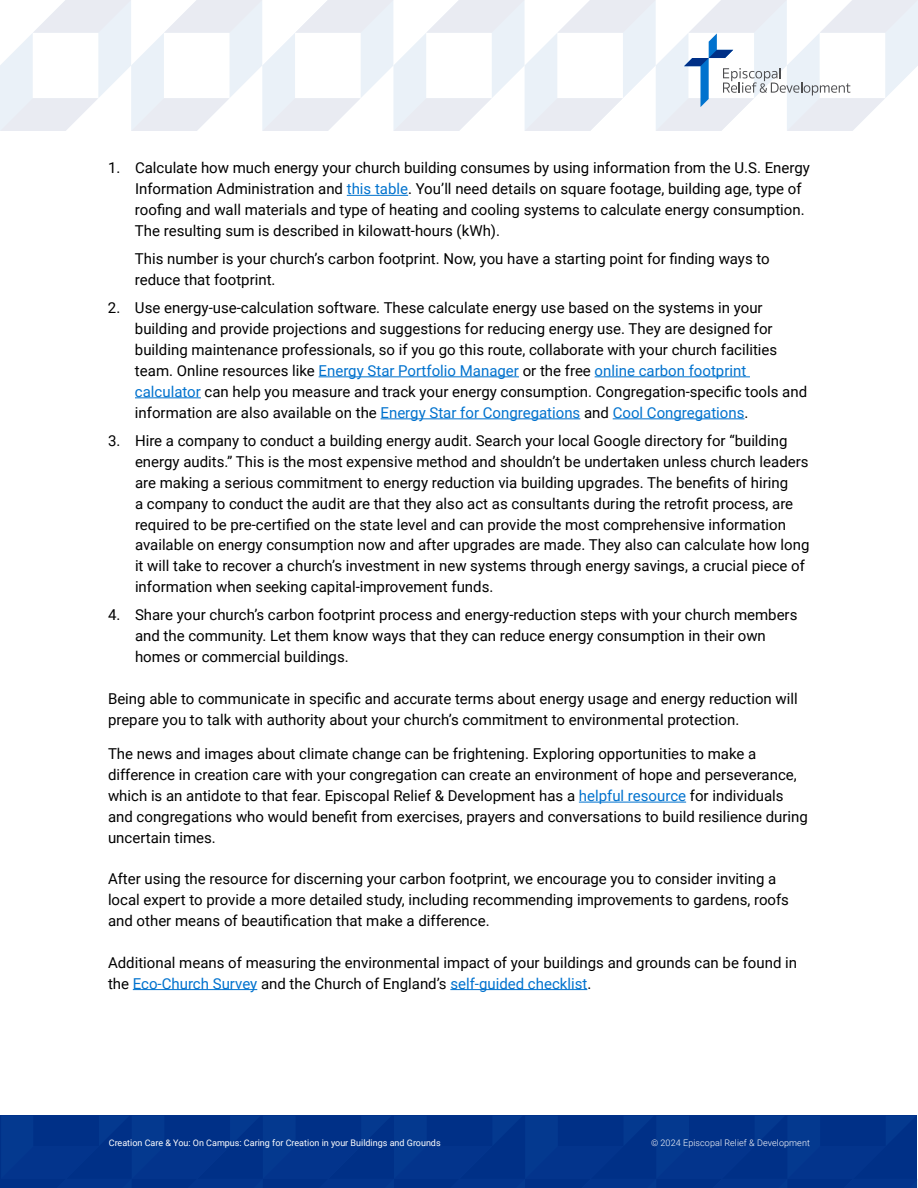
<style>
.page{position:relative;width:918px;height:1188px;background:#fff}
.page>*{position:absolute;margin:0;border:0;box-sizing:border-box;transform-origin:0 0}
.t1{font:15px/21px "Roboto";color:#000}
.t2{font:9px "Roboto";color:#fff}
.t3{font:300 9px "Roboto";letter-spacing:.01em;color:#fff}
.s1{color:#0072ce}
</style>
<div class="page">
<div style="left:1px;top:1116px;width:917px;height:72px;background:#03348c"></div>
<svg style="left:0;top:0;width:918px;height:131px"></svg>
<hr style="left:347px;top:195px;width:61px;height:1px;background:#0072ce">
<hr style="left:319px;top:376px;width:200px;height:1px;background:#0072ce">
<hr style="left:595px;top:376px;width:155px;height:1px;background:#0072ce">
<hr style="left:135px;top:397px;width:66px;height:1px;background:#0072ce">
<hr style="left:381px;top:418px;width:199px;height:1px;background:#0072ce">
<hr style="left:613px;top:418px;width:131px;height:1px;background:#0072ce">
<hr style="left:579px;top:802px;width:107px;height:1px;background:#0072ce">
<hr style="left:133px;top:989px;width:124px;height:1px;background:#0072ce">
<hr style="left:450px;top:989px;width:137px;height:1px;background:#0072ce">
<p class="t1" style="left:135px;top:157px;width:677px;text-indent:-27px">1. Calculate how much energy your church building consumes by using information from the U.S. Energy Information Administration and <span class="s1">this table</span>. You’ll need details on square footage, building age, type of roofing and wall materials and type of heating and cooling systems to calculate energy consumption.<br>The resulting sum is described in kilowatt-hours (kWh).</p>
<p class="t1" style="left:135px;top:248px;width:636px">This number is your church’s carbon footprint. Now, you have a starting point for finding ways to reduce that footprint.</p>
<p class="t1" style="left:135px;top:296px;width:674px;text-indent:-27px">2. Use energy-use-calculation software. These calculate energy use based on the systems in your building and provide projections and suggestions for reducing energy use. They are designed for building maintenance professionals, so if you go this route, collaborate with your church facilities team. Online resources like <span class="s1">Energy Star Portfolio Manager</span> or the free <span class="s1">online carbon footprint calculator</span> can help you measure and track your energy consumption. Congregation-specific tools and information are also available on the <span class="s1">Energy Star for Congregations</span> and <span class="s1">Cool Congregations</span>.</p>
<p class="t1" style="left:135px;top:429px;width:676px;text-indent:-27px">3. Hire a company to conduct a building energy audit. Search your local Google directory for “building energy audits.” This is the most expensive method and shouldn’t be undertaken unless church leaders are making a serious commitment to energy reduction via building upgrades. The benefits of hiring<br>a company to conduct the audit are that they also act as consultants during the retrofit process, are required to be pre-certified on the state level and can provide the most comprehensive information available on energy consumption now and after upgrades are made. They also can calculate how long it will take to recover a church’s investment in new systems through energy savings, a crucial piece of information when seeking capital-improvement funds.</p>
<p class="t1" style="left:135px;top:604px;width:664px;text-indent:-27px">4. Share your church’s carbon footprint process and energy-reduction steps with your church members and the community. Let them know ways that they can reduce energy consumption in their own homes or commercial buildings.</p>
<p class="t1" style="left:108px;top:687px;width:691px">Being able to communicate in specific and accurate terms about energy usage and energy reduction will prepare you to talk with authority about your church’s commitment to environmental protection.</p>
<p class="t1" style="left:108px;top:743px;width:701px">The news and images about climate change can be frightening. Exploring opportunities to make a difference in creation care with your congregation can create an environment of hope and perseverance, which is an antidote to that fear. Episcopal Relief &amp; Development has a <span class="s1">helpful resource</span> for individuals and congregations who would benefit from exercises, prayers and conversations to build resilience during uncertain times.</p>
<p class="t1" style="left:108px;top:868px;width:683px">After using the resource for discerning your carbon footprint, we encourage you to consider inviting a local expert to provide a more detailed study, including recommending improvements to gardens, roofs and other means of beautification that make a difference.</p>
<p class="t1" style="left:108px;top:951px;width:691px">Additional means of measuring the environmental impact of your buildings and grounds can be found in the <span class="s1">Eco-Church Survey</span> and the Church of England’s <span class="s1">self-guided checklist</span>.</p>
<p class="t2" style="left:109px;top:1136px;width:333px">Creation Care &amp; You: On Campus: Caring for Creation in your Buildings and Grounds</p>
<p class="t3" style="left:651px;top:1136px;width:160px">© 2024 Episcopal Relief &amp; Development</p>
</div>
